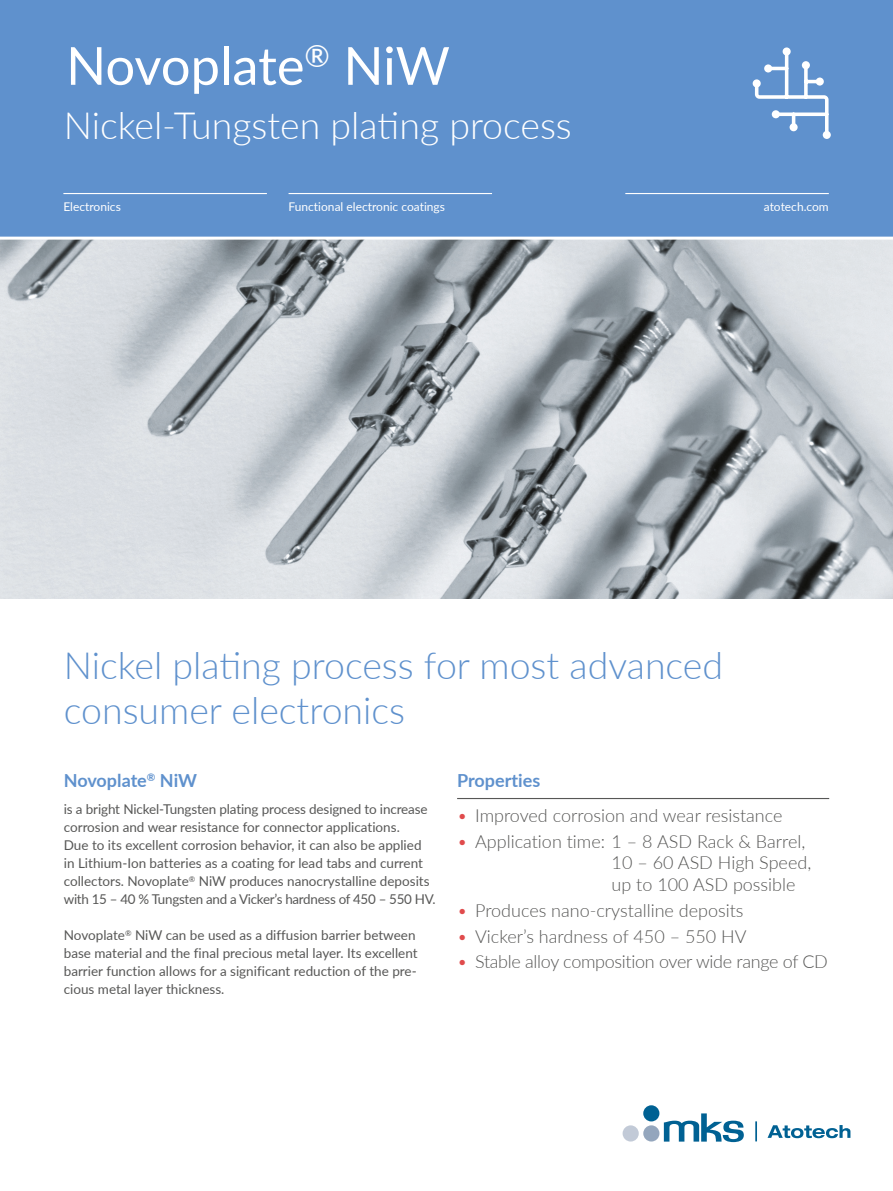
<style>
.page{position:relative;width:893px;height:1191px;background:#fff}
.page>*{position:absolute;margin:0;border:0;box-sizing:border-box;transform-origin:0 0}
.t1{font:52.5px "Lato";letter-spacing:-.005em;color:#fff}
.t2{font:300 37.5px/45px "Lato";color:#5f91cd}
.t3{font:300 37.5px "Lato";color:#fff}
.t4{font:300 18px/21.6px "Lato";color:#575756}
.t5{font:700 18px "Lato";color:#5f91cd}
.t6{font:13.5px/18px "Lato";color:#575756}
.t7{font:12px "Lato";color:#fff}
.s1{color:#e04b4c}
</style>
<div class="page">
<svg style="left:767px;top:1125px;width:83px;height:13px"></svg>
<div style="left:643px;top:1105px;width:16px;height:16px;background:#006193;border-radius:50%"></div>
<div style="left:643px;top:1125px;width:16px;height:16px;background:#94a6bd;border-radius:50%"></div>
<div style="left:623px;top:1125px;width:16px;height:16px;background:#c2cad7;border-radius:50%"></div>
<svg style="left:664px;top:1113px;width:80px;height:29px"></svg>
<hr style="left:755px;top:1121px;width:2px;height:20px;background:#006193">
<img style="left:0;top:240px;width:893px;height:358px">
<div style="left:0;top:0;width:893px;height:238px;background:#5f91cd"></div>
<hr style="left:63px;top:193px;width:204px;height:1px;background:#fff">
<hr style="left:289px;top:193px;width:203px;height:1px;background:#fff">
<hr style="left:625px;top:193px;width:204px;height:1px;background:#fff">
<hr style="left:0;top:237px;width:893px;height:3px;background:#fff">
<svg style="left:753px;top:48px;width:77px;height:90px"></svg>
<div style="left:802px;top:61px;width:8px;height:8px;background:#fff;border-radius:50%"></div>
<div style="left:783px;top:47px;width:8px;height:9px;background:#fff;border-radius:50%"></div>
<div style="left:772px;top:110px;width:8px;height:8px;background:#fff;border-radius:50%"></div>
<div style="left:823px;top:131px;width:8px;height:8px;background:#fff;border-radius:50%"></div>
<div style="left:816px;top:78px;width:8px;height:8px;background:#fff;border-radius:50%"></div>
<div style="left:753px;top:79px;width:8px;height:8px;background:#fff;border-radius:50%"></div>
<div style="left:764px;top:64px;width:8px;height:8px;background:#fff;border-radius:50%"></div>
<div style="left:790px;top:123px;width:8px;height:8px;background:#fff;border-radius:50%"></div>
<hr style="left:457px;top:798px;width:372px;height:1px;background:#575756">
<p class="t1" style="left:66px;top:28px;width:385px">Novoplate<sup>®</sup> NiW</p>
<p class="t3" style="left:64px;top:100px;width:510px">Nickel-Tungsten plating process</p>
<p class="t7" style="left:63px;top:198px;width:59px">Electronics</p>
<p class="t7" style="left:289px;top:198px;width:158px">Functional electronic coatings</p>
<p class="t7" style="left:764px;top:198px;width:67px">atotech.com</p>
<p class="t2" style="left:64px;top:642px;width:661px">Nickel plating process for most advanced consumer electronics</p>
<p class="t5" style="left:64px;top:767px;width:135px">Novoplate<sup>®</sup> NiW</p>
<p class="t6" style="left:64px;top:800px;width:373px">is a bright Nickel-Tungsten plating process designed to increase corrosion and wear resistance for connector applications.<br>Due to its excellent corrosion behavior, it can also be applied<br>in Lithium-Ion batteries as a coating for lead tabs and current collectors. Novoplate<sup>®</sup> NiW produces nanocrystalline deposits with 15 – 40 % Tungsten and a Vicker’s hardness of 450 – 550 HV.</p>
<p class="t6" style="left:64px;top:926px;width:355px">Novoplate<sup>®</sup> NiW can be used as a diffusion barrier between base material and the final precious metal layer. Its excellent barrier function allows for a significant reduction of the pre&shy;cious metal layer thickness.</p>
<p class="t5" style="left:457px;top:767px;width:85px">Properties</p>
<p class="t4" style="left:457px;top:803px;width:327px"><span class="s1">•</span> Improved corrosion and wear resistance</p>
<p class="t4" style="left:612px;top:829px;width:201px;text-indent:-154px"><span class="s1">•</span> Application time: 1 – 8 ASD Rack &amp; Barrel,<br>10 – 60 ASD High Speed, up to 100 ASD possible</p>
<p class="t4" style="left:457px;top:898px;width:288px"><span class="s1">•</span> Produces nano-crystalline deposits</p>
<p class="t4" style="left:457px;top:924px;width:291px"><span class="s1">•</span> Vicker’s hardness of 450 – 550 HV</p>
<p class="t4" style="left:457px;top:950px;width:372px"><span class="s1">•</span> Stable alloy composition over wide range of CD</p>
</div>
